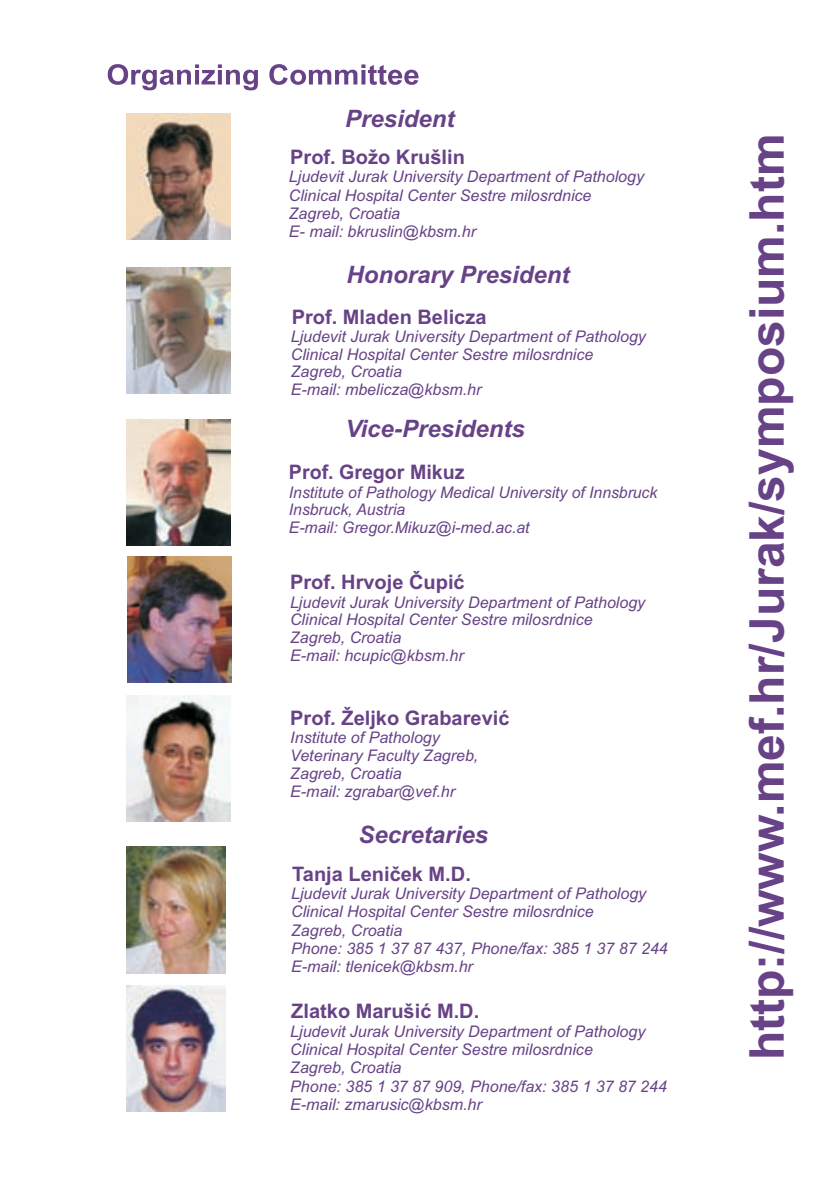
<style>
.page{position:relative;width:840px;height:1191px;background:#fff}
.page>*{position:absolute;margin:0;border:0;box-sizing:border-box;transform-origin:0 0}
.t1{font:700 48px "Arial";color:#674287}
.t2{font:italic 700 24px "Arial";color:#674287}
.t3{font:700 20px "Arial";color:#674287}
.t4{font:italic 16px/17.8px "Arial";color:#674287}
.s1{font-style:italic}
</style>
<div class="page">
<svg style="left:108px;top:64px;width:310px;height:26px"></svg>
<img style="left:126px;top:419px;width:105px;height:126px">
<img style="left:126px;top:268px;width:104px;height:126px">
<img style="left:126px;top:113px;width:104px;height:126px">
<img style="left:127px;top:556px;width:104px;height:127px">
<img style="left:126px;top:696px;width:105px;height:126px">
<img style="left:126px;top:846px;width:99px;height:127px">
<img style="left:127px;top:985px;width:98px;height:127px">
<h2 class="t2" style="left:345px;top:109px;width:111px">President</h2>
<p class="t3" style="left:290px;top:150px;width:176px">Prof. Božo Krušlin</p>
<p class="t4" style="left:289px;top:169px;width:356px;line-height:18.4px">Ljudevit Jurak University Department of Pathology Clinical Hospital Center Sestre milosrdnice Zagreb, Croatia<br>E- mail: bkruslin@kbsm.hr</p>
<h2 class="t2" style="left:346px;top:265px;width:224px">Honorary President</h2>
<p class="t3" style="left:291px;top:309px;width:196px">Prof. Mladen Belicza</p>
<p class="t4" style="left:290px;top:329px;width:356px">Ljudevit Jurak University Department of Pathology Clinical Hospital Center Sestre milosrdnice Zagreb, Croatia<br>E-mail: mbelicza@kbsm.hr</p>
<h2 class="t2" style="left:345px;top:419px;width:181px">Vice-Presidents</h2>
<p class="t3" style="left:289px;top:464px;width:177px">Prof. Gregor Mikuz</p>
<p class="t4" style="left:289px;top:484px;width:370px">Institute of Pathology Medical University of Innsbruck<br>Insbruck, Austria<br>E-mail: Gregor.Mikuz@i-med.ac.at</p>
<p class="t3" style="left:290px;top:574px;width:176px">Prof. Hrvoje Èupiæ</p>
<p class="t4" style="left:290px;top:594px;width:356px">Ljudevit Jurak University Department of Pathology Clinical Hospital Center Sestre milosrdnice Zagreb, Croatia<br>E-mail: hcupic@kbsm.hr</p>
<p class="t3" style="left:290px;top:710px;width:220px">Prof<span class="s1">.</span> Željko Grabareviæ</p>
<p class="t4" style="left:290px;top:730px;width:189px">Institute of Pathology<br>Veterinary Faculty Zagreb,<br>Zagreb, Croatia<br>E-mail: zgrabar@vef.hr</p>
<h2 class="t2" style="left:358px;top:825px;width:131px">Secretaries</h2>
<p class="t3" style="left:292px;top:866px;width:180px">Tanja Lenièek M.D.</p>
<p class="t4" style="left:291px;top:886px;width:378px">Ljudevit Jurak University Department of Pathology Clinical Hospital Center Sestre milosrdnice<br>Zagreb, Croatia<br>Phone: 385 1 37 87 437, Phone/fax: 385 1 37 87 244<br>E-mail: tlenicek@kbsm.hr</p>
<p class="t3" style="left:291px;top:1003px;width:189px">Zlatko Marušiã M.D.</p>
<p class="t4" style="left:290px;top:1023px;width:378px">Ljudevit Jurak University Department of Pathology Clinical Hospital Center Sestre milosrdnice<br>Zagreb, Croatia<br>Phone: 385 1 37 87 909, Phone/fax: 385 1 37 87 244<br>E-mail: zmarusic@kbsm.hr</p>
<h1 class="t1" style="left:748px;top:1060px;width:928px;rotate:-90deg">http://www.mef.hr/Jurak/symposium.htm</h1>
</div>
